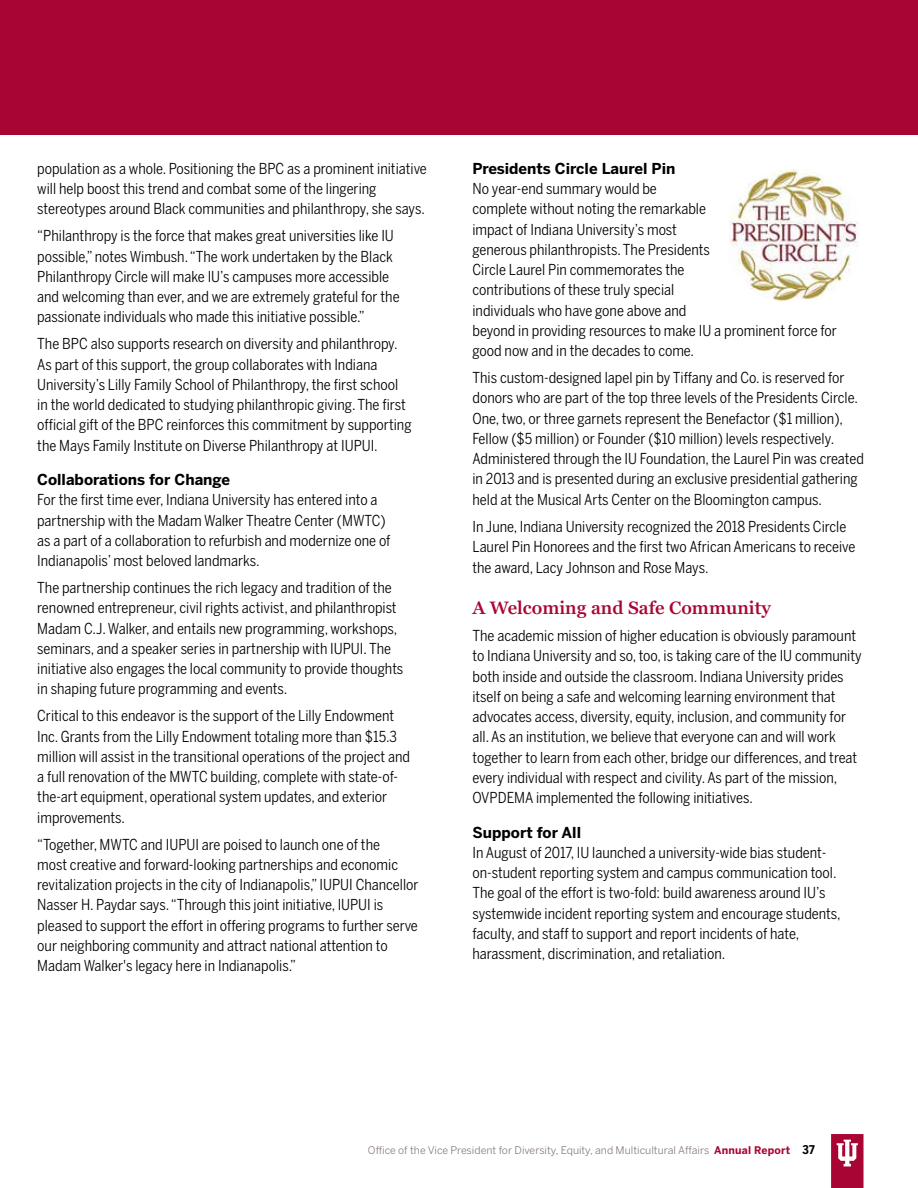
<style>
.page{position:relative;width:918px;height:1188px;background:#fff}
.page>*{position:absolute;margin:0;border:0;box-sizing:border-box;transform-origin:0 0}
.t1{font:600 18px "Georgia Pro";color:#a90533}
.t2{font:15px/20.2px "Benton Sans Cond";color:#000}
.t3{font:700 15px "Benton Sans";color:#000}
.t4{font:700 12px "Benton Sans Cond";color:#000}
.t5{font:10.5px "Benton Sans";color:#867d78}
.s1{font-weight:700;color:#a90533}
</style>
<div class="page">
<svg style="left:831px;top:1134px;width:33px;height:54px"></svg>
<div style="left:0;top:0;width:918px;height:135px;background:#a90533"></div>
<img style="left:729px;top:169px;width:130px;height:133px">
<p class="t2" style="left:37px;top:158px;width:391px">population as a whole. Positioning the BPC as a prominent initiative will help boost this trend and combat some of the lingering stereotypes around Black communities and philanthropy, she says.</p>
<p class="t2" style="left:37px;top:226px;width:364px">“Philanthropy is the force that makes great universities like IU possible,” notes Wimbush. “The work undertaken by the Black Philanthropy Circle will make IU’s campuses more accessible and welcoming than ever, and we are extremely grateful for the passionate individuals who made this initiative possible.”</p>
<p class="t2" style="left:37px;top:334px;width:376px">The BPC also supports research on diversity and philanthropy.<br>As part of this support, the group collaborates with Indiana University’s Lilly Family School of Philanthropy, the first school in the world dedicated to studying philanthropic giving. The first official gift of the BPC reinforces this commitment by supporting the Mays Family Institute on Diverse Philanthropy at IUPUI.</p>
<p class="t3" style="left:37px;top:470px;width:194px">Collaborations for Change</p>
<p class="t2" style="left:37px;top:490px;width:355px">For the first time ever, Indiana University has entered into a partnership with the Madam Walker Theatre Center (MWTC) as a part of a collaboration to refurbish and modernize one of Indianapolis’ most beloved landmarks.</p>
<p class="t2" style="left:37px;top:577px;width:368px">The partnership continues the rich legacy and tradition of the renowned entrepreneur, civil rights activist, and philanthropist Madam C.J. Walker, and entails new programming, workshops, seminars, and a speaker series in partnership with IUPUI. The initiative also engages the local community to provide thoughts in shaping future programming and events.</p>
<p class="t2" style="left:37px;top:706px;width:374px">Critical to this endeavor is the support of the Lilly Endowment Inc. Grants from the Lilly Endowment totaling more than $15.3 million will assist in the transitional operations of the project and a full renovation of the MWTC building, complete with state-of&shy;the-art equipment, operational system updates, and exterior improvements.</p>
<p class="t2" style="left:37px;top:834px;width:383px">“Together, MWTC and IUPUI are poised to launch one of the<br>most creative and forward-looking partnerships and economic revitalization projects in the city of Indianapolis,” IUPUI Chancellor Nasser H. Paydar says. “Through this joint initiative, IUPUI is pleased to support the effort in offering programs to further serve our neighboring community and attract national attention to Madam Walker's legacy here in Indianapolis.”</p>
<p class="t3" style="left:472px;top:159px;width:204px">Presidents Circle Laurel Pin</p>
<p class="t2" style="left:472px;top:178px;width:366px">No year-end summary would be<br>complete without noting the remarkable<br>impact of Indiana University’s most<br>generous philanthropists. The Presidents<br>Circle Laurel Pin commemorates the<br>contributions of these truly special<br>individuals who have gone above and<br>beyond in providing resources to make IU a prominent force for good now and in the decades to come.</p>
<p class="t2" style="left:472px;top:367px;width:393px">This custom-designed lapel pin by Tiffany and Co. is reserved for donors who are part of the top three levels of the Presidents Circle.<br>One, two, or three garnets represent the Benefactor ($1 million), Fellow ($5 million) or Founder ($10 million) levels respectively.<br>Administered through the IU Foundation, the Laurel Pin was created in 2013 and is presented during an exclusive presidential gathering held at the Musical Arts Center on the Bloomington campus.</p>
<p class="t2" style="left:472px;top:516px;width:384px;line-height:20.7px">In June, Indiana University recognized the 2018 Presidents Circle<br>Laurel Pin Honorees and the first two African Americans to receive the award, Lacy Johnson and Rose Mays.</p>
<p class="t1" style="left:472px;top:598px;width:300px">A Welcoming and Safe Community</p>
<p class="t2" style="left:472px;top:625px;width:391px">The academic mission of higher education is obviously paramount to Indiana University and so, too, is taking care of the IU community both inside and outside the classroom. Indiana University prides itself on being a safe and welcoming learning environment that advocates access, diversity, equity, inclusion, and community for all. As an institution, we believe that everyone can and will work together to learn from each other, bridge our differences, and treat every individual with respect and civility. As part of the mission, OVPDEMA implemented the following initiatives.</p>
<p class="t3" style="left:472px;top:823px;width:110px">Support for All</p>
<p class="t2" style="left:472px;top:842px;width:370px">In August of 2017, IU launched a university-wide bias student&shy;on-student reporting system and campus communication tool.<br>The goal of the effort is two-fold: build awareness around IU’s systemwide incident reporting system and encourage students, faculty, and staff to support and report incidents of hate, harassment, discrimination, and retaliation.</p>
<p class="t5" style="left:368px;top:1144px;width:424px">Office of the Vice President for Diversity, Equity, and Multicultural Affairs <span class="s1">Annual Report</span></p>
<p class="t4" style="left:803px;top:1142px;width:14px">37</p>
</div>
